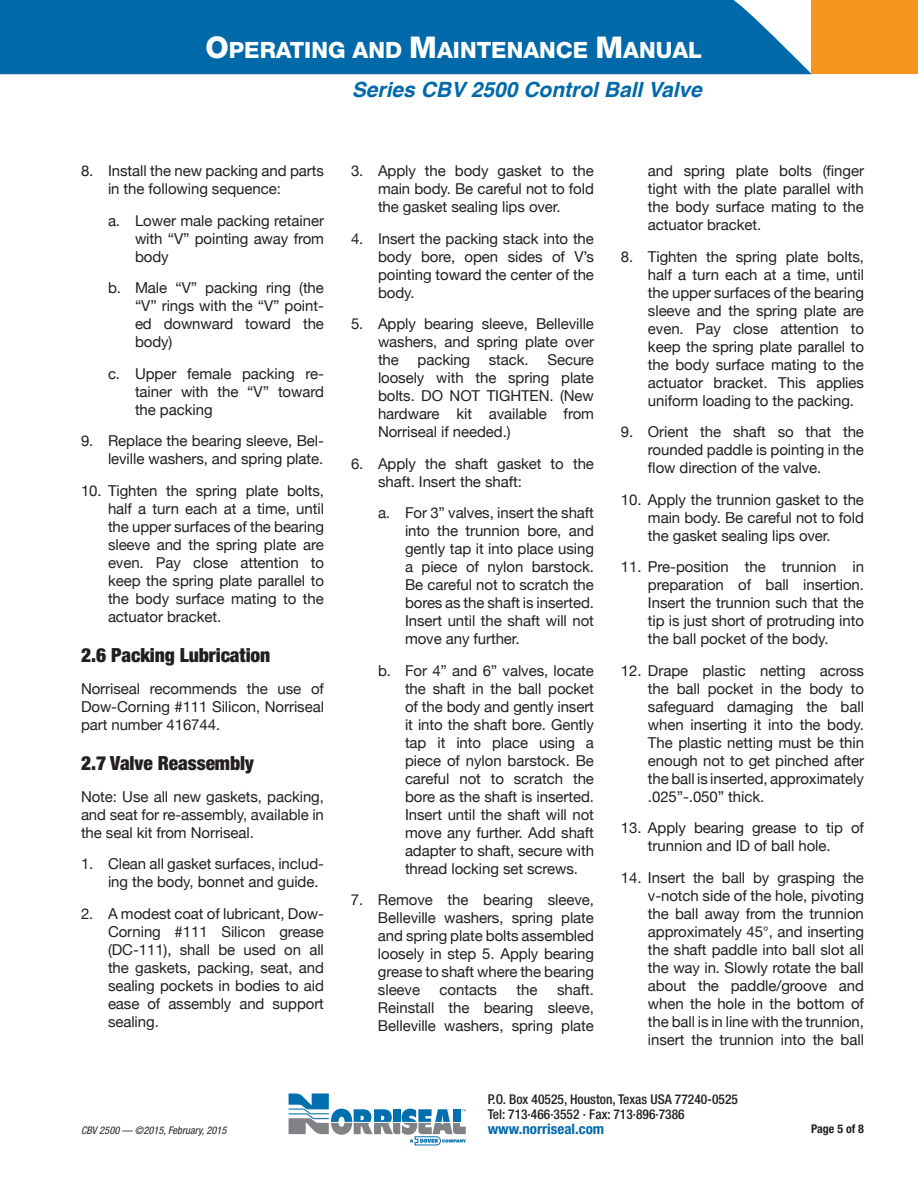
<style>
.page{position:relative;width:918px;height:1188px;background:#fff}
.page>*{position:absolute;margin:0;border:0;box-sizing:border-box;transform-origin:0 0}
.t1{font:800 22.5px "Helvetica Neue";color:#fff}
.t2{font:italic 700 21px "Helvetica";color:#0069aa}
.t3{font:900 condensed 19.5px "Helvetica Neue";letter-spacing:-.005em;color:#231f20}
.t4{font:15px/18px "Helvetica Neue";letter-spacing:-.005em;color:#231f20;text-align:justify}
.t5{font:700 condensed 14.4px "Helvetica Neue";color:#0069aa;scale:1.04 1}
.t6{font:500 condensed 13.5px/15.5px "Helvetica Neue";color:#231f20}
.t7{font:700 condensed 12px "Helvetica Neue";color:#231f20}
.t8{font:italic condensed 10.5px "Helvetica Neue";color:#231f20}
.s1{font-size:30px}
</style>
<div class="page">
<div style="left:812px;top:0;width:106px;height:74px;background:#f7941e"></div>
<div style="left:0;top:0;width:812px;height:74px;background:#0069aa"></div>
<svg style="left:289px;top:1094px;width:177px;height:51px"></svg>
<h1 class="t1" style="left:206px;top:37px;width:498px"><span class="s1">O</span>PERATING AND <span class="s1">M</span>AINTENANCE <span class="s1">M</span>ANUAL</h1>
<h2 class="t2" style="left:352px;top:72px;width:352px">Series CBV 2500 Control Ball Valve</h2>
<p class="t4" style="left:108px;top:163px;width:218px;text-indent:-27px">8. Install the new packing and parts in the following sequence:</p>
<p class="t4" style="left:135px;top:212px;width:191px;text-indent:-27px">a. Lower male packing retainer with “V” pointing away from body</p>
<p class="t4" style="left:135px;top:280px;width:190px;text-indent:-27px">b. Male “V” packing ring (the “V” rings with the “V” point&shy;ed downward toward the body)</p>
<p class="t4" style="left:135px;top:365px;width:191px;text-indent:-27px">c. Upper female packing re&shy;tainer with the “V” toward the packing</p>
<p class="t4" style="left:81px;top:433px;width:245px;text-align:right">9. Replace the bearing sleeve, Bel&shy;leville washers, and spring plate.</p>
<p class="t4" style="left:108px;top:482px;width:218px;text-indent:-27px">10. Tighten the spring plate bolts, half a turn each at a time, until the upper surfaces of the bearing sleeve and the spring plate are even. Pay close attention to keep the spring plate parallel to the body surface mating to the actuator bracket.</p>
<h3 class="t3" style="left:81px;top:643px;width:191px">2.6 Packing Lubrication</h3>
<p class="t4" style="left:81px;top:680px;width:244px">Norriseal recommends the use of Dow-Corning #111 Silicon, Norriseal part number 416744.</p>
<h3 class="t3" style="left:81px;top:751px;width:175px">2.7 Valve Reassembly</h3>
<p class="t4" style="left:81px;top:788px;width:245px">Note: Use all new gaskets, packing, and seat for re-assembly, available in the seal kit from Norriseal.</p>
<p class="t4" style="left:108px;top:856px;width:218px;text-indent:-27px">1. Clean all gasket surfaces, includ&shy;ing the body, bonnet and guide.</p>
<p class="t4" style="left:108px;top:905px;width:218px;text-indent:-27px">2. A modest coat of lubricant, Dow-Corning #111 Silicon grease (DC-111), shall be used on all the gaskets, packing, seat, and sealing pockets in bodies to aid ease of assembly and support sealing.</p>
<p class="t8" style="left:81px;top:1124px;width:147px">CBV 2500 — ©2015, February, 2015</p>
<p class="t4" style="left:378px;top:163px;width:217px;text-indent:-27px">3. Apply the body gasket to the main body. Be careful not to fold the gasket sealing lips over.</p>
<p class="t4" style="left:378px;top:230px;width:217px;text-indent:-27px">4. Insert the packing stack into the body bore, open sides of V’s pointing toward the center of the body.</p>
<p class="t4" style="left:378px;top:316px;width:218px;text-indent:-27px">5. Apply bearing sleeve, Belleville washers, and spring plate over the packing stack. Secure loosely with the spring plate bolts. DO NOT TIGHTEN. (New hardware kit available from Norriseal if needed.)</p>
<p class="t4" style="left:378px;top:455px;width:218px;text-indent:-27px">6. Apply the shaft gasket to the shaft. Insert the shaft:</p>
<p class="t4" style="left:405px;top:505px;width:191px;text-indent:-27px">a. For 3” valves, insert the shaft into the trunnion bore, and gently tap it into place using a piece of nylon barstock.<br>Be careful not to scratch the bores as the shaft is inserted.<br>Insert until the shaft will not move any further.</p>
<p class="t4" style="left:405px;top:662px;width:191px;text-indent:-27px">b. For 4” and 6” valves, locate the shaft in the ball pocket of the body and gently insert it into the shaft bore. Gently tap it into place using a piece of nylon barstock. Be careful not to scratch the bore as the shaft is inserted.<br>Insert until the shaft will not move any further. Add shaft adapter to shaft, secure with thread locking set screws.</p>
<p class="t4" style="left:378px;top:892px;width:218px;text-indent:-27px">7. Remove the bearing sleeve, Belleville washers, spring plate and spring plate bolts assembled loosely in step 5. Apply bearing grease to shaft where the bearing sleeve</p>
<p class="t4" style="left:378px;top:982px;width:218px;text-indent:179px">shaft.<br>Reinstall the bearing sleeve, Belleville washers, spring plate</p>
<p class="t4" style="left:440px;top:982px;width:59px">contacts</p>
<p class="t4" style="left:517px;top:982px;width:22px">the</p>
<p class="t4" style="left:648px;top:163px;width:218px">and spring plate bolts (finger tight with the plate parallel with the body surface mating to the actuator bracket.</p>
<p class="t4" style="left:648px;top:248px;width:218px;text-indent:-27px">8. Tighten the spring plate bolts, half a turn each at a time, until the upper surfaces of the bearing sleeve and the spring plate are even. Pay close attention to keep the spring plate parallel to the body surface mating to the actuator bracket. This applies uniform loading to the packing.</p>
<p class="t4" style="left:648px;top:424px;width:217px;text-indent:-27px">9. Orient the shaft so that the rounded paddle is pointing in the flow direction of the valve.</p>
<p class="t4" style="left:648px;top:491px;width:218px;text-indent:-27px">10. Apply the trunnion gasket to the main body. Be careful not to fold the gasket sealing lips over.</p>
<p class="t4" style="left:648px;top:559px;width:218px;text-indent:-27px">11. Pre-position the trunnion in preparation of ball insertion.<br>Insert the trunnion such that the tip is just short of protruding into the ball pocket of the body.</p>
<p class="t4" style="left:648px;top:662px;width:218px;text-indent:-27px">12. Drape plastic netting across the ball pocket in the body to safeguard damaging the ball when inserting it into the body.<br>The plastic netting must be thin enough not to get pinched after the ball is inserted, approximately .025”-.050” thick.</p>
<p class="t4" style="left:621px;top:820px;width:245px;text-align:center">13. Apply bearing grease to tip of trunnion and ID of ball hole.</p>
<p class="t4" style="left:648px;top:869px;width:218px;text-indent:-27px">14. Insert the ball by grasping the v-notch side of the hole, pivoting the ball away from the trunnion approximately 45°, and inserting the shaft paddle into ball slot all the way in. Slowly rotate the ball about the paddle/groove and when the hole in the bottom of the ball is in line with the trunnion, insert the trunnion into the ball</p>
<p class="t6" style="left:488px;top:1091px;width:252px">P.O. Box 40525, Houston, Texas USA 77240-0525<br>Tel: 713·466·3552 · Fax: 713·896·7386</p>
<p class="t5" style="left:488px;top:1120px;width:114px">www.norriseal.com</p>
<p class="t7" style="left:811px;top:1122px;width:54px">Page 5 of 8</p>
</div>
